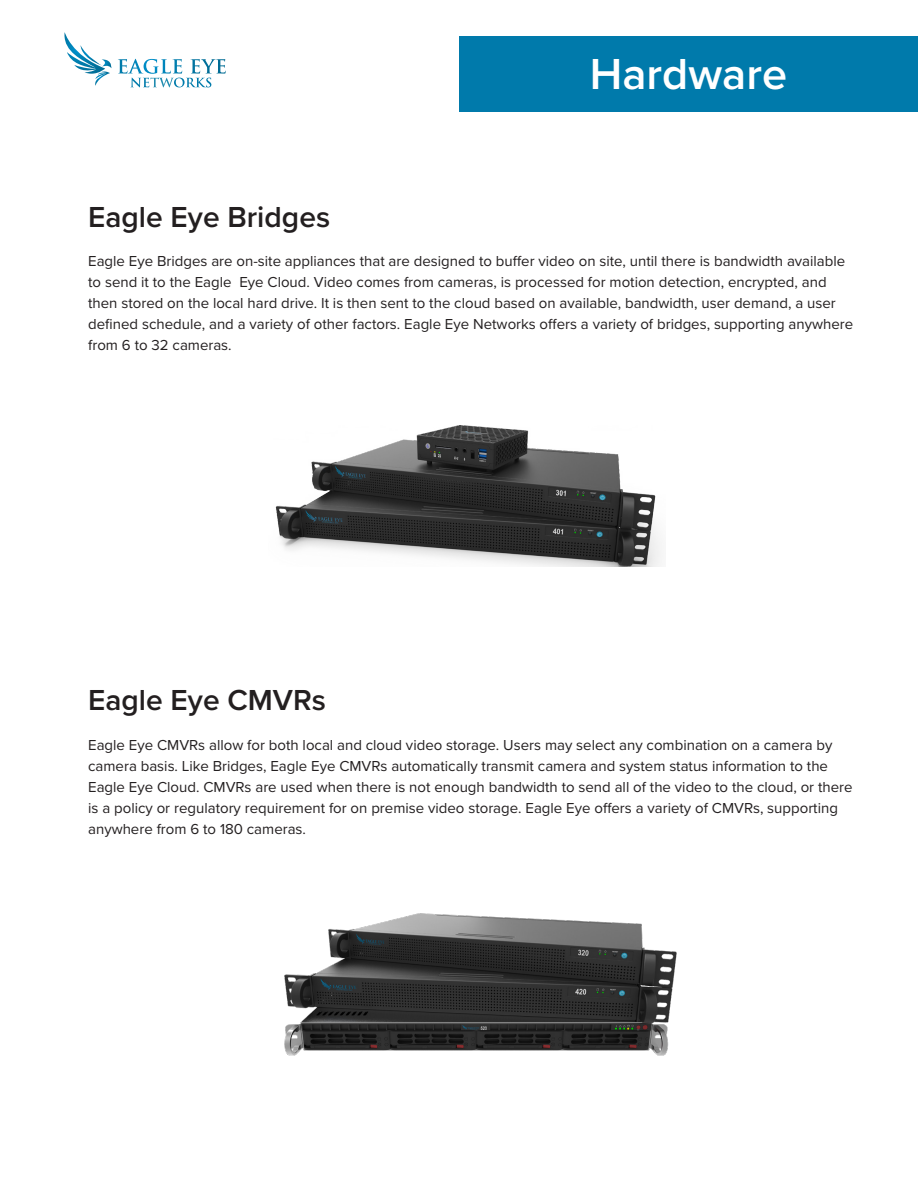
<style>
.page{position:relative;width:918px;height:1188px;background:#fff}
.page>*{position:absolute;margin:0;border:0;box-sizing:border-box;transform-origin:0 0}
.t1{font:600 45px "Proxima Nova";color:#fff}
.t2{font:600 30px "Proxima Nova";color:#231f20}
.t3{font:15px/21px "Proxima Nova";color:#231f20}
</style>
<div class="page">
<img style="left:275px;top:426px;width:386px;height:141px">
<img style="left:284px;top:913px;width:393px;height:143px">
<div style="left:459px;top:36px;width:459px;height:75px;background:#007aab"></div>
<img style="left:118px;top:59px;width:41px;height:15px">
<img style="left:161px;top:59px;width:10px;height:15px">
<img style="left:173px;top:59px;width:9px;height:15px">
<img style="left:191px;top:59px;width:35px;height:15px">
<svg style="left:131px;top:78px;width:80px;height:9px"></svg>
<svg style="left:105px;top:59px;width:7px;height:9px"></svg>
<img style="left:64px;top:32px;width:41px;height:42px">
<img style="left:95px;top:72px;width:15px;height:14px">
<p class="t1" style="left:590px;top:40px;width:199px">Hardware</p>
<p class="t2" style="left:88px;top:194px;width:244px">Eagle Eye Bridges</p>
<p class="t3" style="left:88px;top:250px;width:767px">Eagle Eye Bridges are on-site appliances that are designed to buffer video on site, until there is bandwidth available to send it to the Eagle Eye Cloud. Video comes from cameras, is processed for motion detection, encrypted, and then stored on the local hard drive. It is then sent to the cloud based on available, bandwidth, user demand, a user defined schedule, and a variety of other factors. Eagle Eye Networks offers a variety of bridges, supporting anywhere from 6 to 32 cameras.</p>
<p class="t2" style="left:88px;top:678px;width:239px">Eagle Eye CMVRs</p>
<p class="t3" style="left:88px;top:734px;width:766px">Eagle Eye CMVRs allow for both local and cloud video storage. Users may select any combination on a camera by camera basis. Like Bridges, Eagle Eye CMVRs automatically transmit camera and system status information to the Eagle Eye Cloud. CMVRs are used when there is not enough bandwidth to send all of the video to the cloud, or there is a policy or regulatory requirement for on premise video storage. Eagle Eye offers a variety of CMVRs, supporting anywhere from 6 to 180 cameras.</p>
</div>
